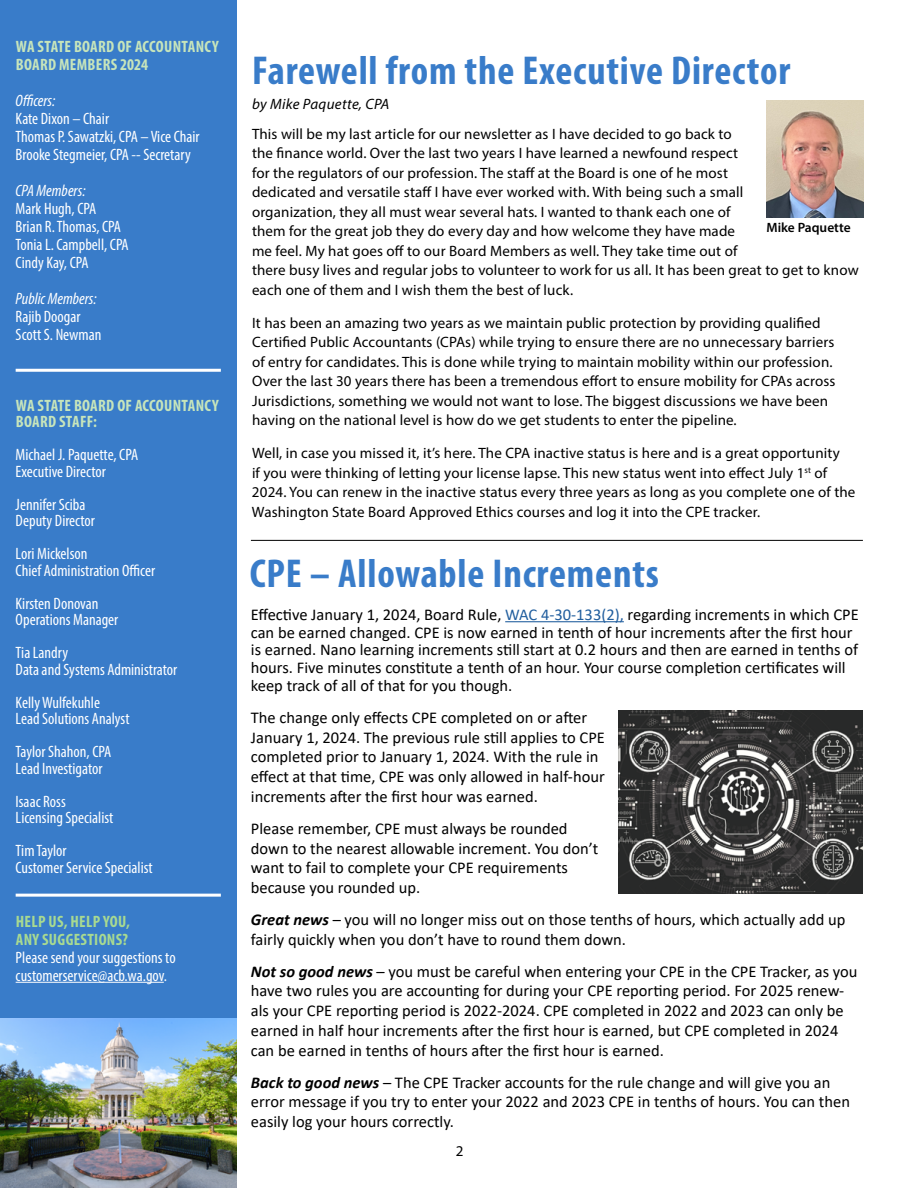
<style>
.page{position:relative;width:918px;height:1188px;background:#fff}
.page>*{position:absolute;margin:0;border:0;box-sizing:border-box;transform-origin:0 0}
.t1{font:700 condensed 40.5px "Myriad Pro";letter-spacing:.02em;color:#397cc9}
.t2{font:16.5px/19.8px "Calibri";color:#000}
.t3{font:condensed 16.5px/16.5px "Myriad Pro";color:#fff}
.t4{font:700 condensed 16.5px/18px "Myriad Pro";letter-spacing:.02em;color:#c7e5bb}
.t5{font:italic condensed 16.5px "Myriad Pro";color:#fff}
.t6{font:700 condensed 16.5px/18px "Myriad Pro";letter-spacing:.02em;color:#a8da91}
.t7{font:15px/19.5px "Myriad Pro";letter-spacing:.01em;color:#000}
.t8{font:italic 15px "Myriad Pro";letter-spacing:.02em;color:#000}
.t9{font:600 13.5px "Myriad Pro";color:#000}
.s1{color:#215e9e}
.s2{font-weight:700;font-style:italic}
</style>
<div class="page">
<hr style="left:505px;top:621px;width:119px;height:1px;background:#215e9e">
<img style="left:619px;top:711px;width:244px;height:183px">
<hr style="left:251px;top:540px;width:612px;height:1px;background:#000">
<div style="left:0;top:0;width:237px;height:1188px;background:#397cc9"></div>
<hr style="left:16px;top:982px;width:148px;height:1px;background:#fff">
<hr style="left:16px;top:369px;width:205px;height:3px;background:#fff">
<hr style="left:16px;top:894px;width:205px;height:3px;background:#fff">
<img style="left:0;top:1018px;width:237px;height:170px">
<img style="left:766px;top:101px;width:98px;height:117px">
<p class="t4" style="left:16px;top:37px;width:205px">WA STATE BOARD OF ACCOUNTANCY<br>BOARD MEMBERS 2024</p>
<p class="t5" style="left:16px;top:91px;width:41px">Officers:</p>
<p class="t3" style="left:16px;top:109px;width:186px;line-height:18px">Kate Dixon – Chair<br>Thomas P. Sawatzki, CPA – Vice Chair<br>Brooke Stegmeier, CPA -- Secretary</p>
<p class="t5" style="left:16px;top:181px;width:71px">CPA Members:</p>
<p class="t3" style="left:16px;top:199px;width:115px;line-height:18px">Mark Hugh, CPA<br>Brian R. Thomas, CPA<br>Tonia L. Campbell, CPA<br>Cindy Kay, CPA</p>
<p class="t5" style="left:16px;top:289px;width:83px">Public Members:</p>
<p class="t3" style="left:16px;top:307px;width:87px;line-height:18px">Rajib Doogar<br>Scott S. Newman</p>
<p class="t4" style="left:16px;top:397px;width:205px;line-height:16.5px">WA STATE BOARD OF ACCOUNTANCY<br>BOARD STAFF:</p>
<p class="t3" style="left:16px;top:446px;width:124px">Michael J. Paquette, CPA<br>Executive Director</p>
<p class="t3" style="left:16px;top:496px;width:81px">Jennifer Sciba<br>Deputy Director</p>
<p class="t3" style="left:16px;top:545px;width:141px">Lori Mickelson<br>Chief Administration Officer</p>
<p class="t3" style="left:16px;top:595px;width:104px">Kirsten Donovan<br>Operations Manager</p>
<p class="t3" style="left:16px;top:644px;width:163px">Tia Landry<br>Data and Systems Administrator</p>
<p class="t3" style="left:16px;top:694px;width:115px">Kelly Wulfekuhle<br>Lead Solutions Analyst</p>
<p class="t3" style="left:16px;top:743px;width:97px">Taylor Shahon, CPA<br>Lead Investigator</p>
<p class="t3" style="left:16px;top:793px;width:99px">Isaac Ross<br>Licensing Specialist</p>
<p class="t3" style="left:16px;top:842px;width:139px">Tim Taylor<br>Customer Service Specialist</p>
<p class="t6" style="left:16px;top:912px;width:116px">HELP US, HELP YOU,<br>ANY SUGGESTIONS?</p>
<p class="t3" style="left:16px;top:948px;width:162px;line-height:18px">Please send your suggestions to customerservice@acb.wa.gov.</p>
<h1 class="t1" style="left:252px;top:46px;width:540px">Farewell from the Executive Director</h1>
<p class="t8" style="left:252px;top:95px;width:139px">by Mike Paquette, CPA</p>
<p class="t7" style="left:252px;top:124px;width:608px">This will be my last article for our newsletter as I have decided to go back to<br>the finance world. Over the last two years I have learned a newfound respect<br>for the regulators of our profession. The staff at the Board is one of he most<br>dedicated and versatile staff I have ever worked with. With being such a small<br>organization, they all must wear several hats. I wanted to thank each one of<br>them for the great job they do every day and how welcome they have made<br>me feel. My hat goes off to our Board Members as well. They take time out of<br>there busy lives and regular jobs to volunteer to work for us all. It has been great to get to know each one of them and I wish them the best of luck.</p>
<p class="t7" style="left:252px;top:313px;width:585px">It has been an amazing two years as we maintain public protection by providing qualified Certified Public Accountants (CPAs) while trying to ensure there are no unnecessary barriers of entry for candidates. This is done while trying to maintain mobility within our profession.<br>Over the last 30 years there has been a tremendous effort to ensure mobility for CPAs across Jurisdictions, something we would not want to lose. The biggest discussions we have been having on the national level is how do we get students to enter the pipeline.</p>
<p class="t7" style="left:252px;top:443px;width:605px">Well, in case you missed it, it’s here. The CPA inactive status is here and is a great opportunity<br>if you were thinking of letting your license lapse. This new status went into effect July 1<sup>st</sup> of 2024. You can renew in the inactive status every three years as long as you complete one of the Washington State Board Approved Ethics courses and log it into the CPE tracker.</p>
<p class="t9" style="left:766px;top:219px;width:86px">Mike Paquette</p>
<h1 class="t1" style="left:250px;top:548px;width:411px">CPE – Allowable Increments</h1>
<p class="t2" style="left:251px;top:605px;width:609px;line-height:17.9px">Effective January 1, 2024, Board Rule, <span class="s1">WAC 4-30-133(2),</span> regarding increments in which CPE can be earned changed. CPE is now earned in tenth of hour increments after the first hour is earned. Nano learning increments still start at 0.2 hours and then are earned in tenths of hours. Five minutes constitute a tenth of an hour. Your course completion certificates will keep track of all of that for you though.</p>
<p class="t2" style="left:251px;top:707px;width:356px">The change only effects CPE completed on or after January 1, 2024. The previous rule still applies to CPE completed prior to January 1, 2024. With the rule in effect at that time, CPE was only allowed in half-hour increments after the first hour was earned.</p>
<p class="t2" style="left:251px;top:818px;width:349px">Please remember, CPE must always be rounded down to the nearest allowable increment. You don’t want to fail to complete your CPE requirements because you rounded up.</p>
<p class="t2" style="left:251px;top:909px;width:596px"><span class="s2">Great news</span> – you will no longer miss out on those tenths of hours, which actually add up fairly quickly when you don’t have to round them down.</p>
<p class="t2" style="left:251px;top:961px;width:608px"><span class="s2">Not so good news</span> – you must be careful when entering your CPE in the CPE Tracker, as you have two rules you are accounting for during your CPE reporting period. For 2025 renew&shy;als your CPE reporting period is 2022-2024. CPE completed in 2022 and 2023 can only be earned in half hour increments after the first hour is earned, but CPE completed in 2024 can be earned in tenths of hours after the first hour is earned.</p>
<p class="t2" style="left:251px;top:1072px;width:601px"><span class="s2">Back to good news</span> – The CPE Tracker accounts for the rule change and will give you an error message if you try to enter your 2022 and 2023 CPE in tenths of hours. You can then easily log your hours correctly.</p>
<p class="t7" style="left:456px;top:1141px;width:9px">2</p>
</div>
